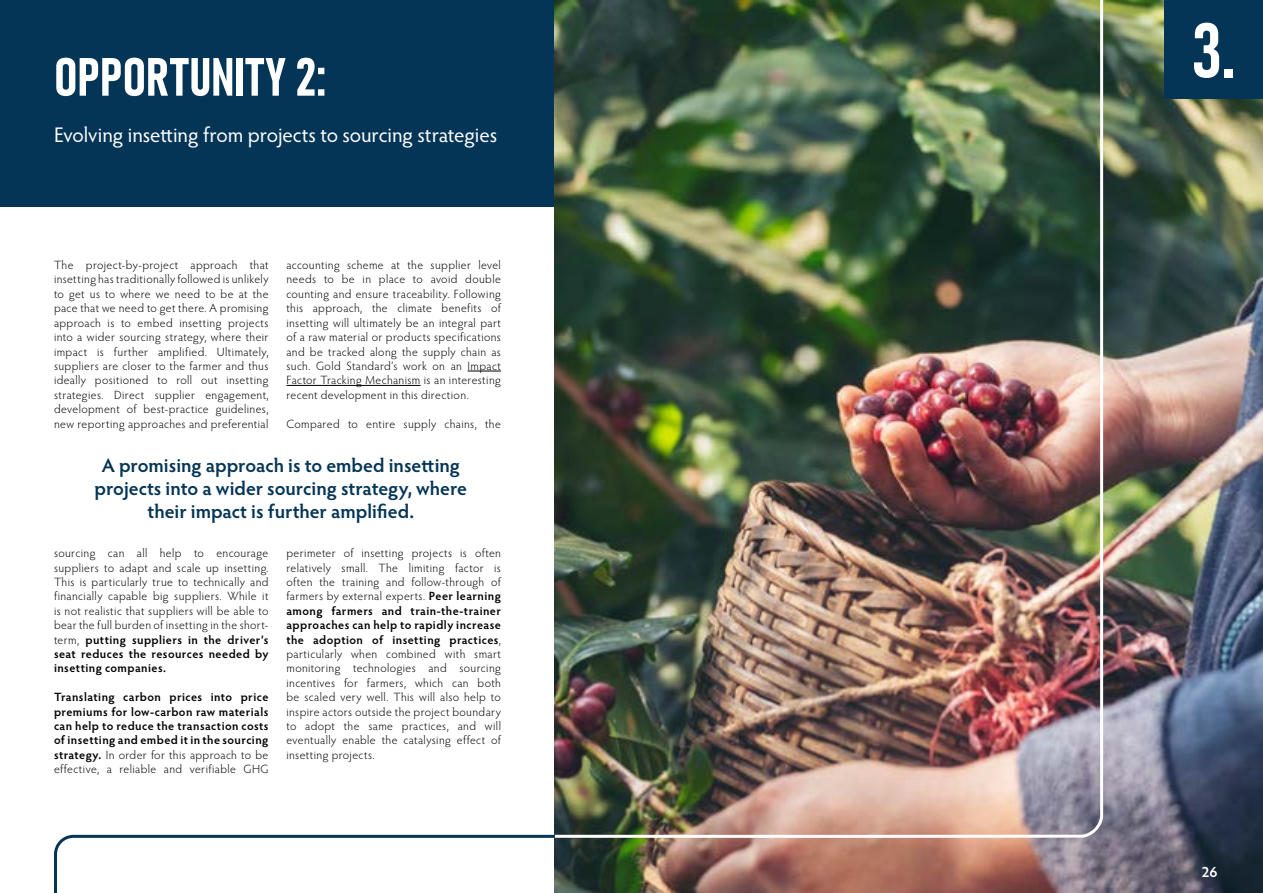
<style>
.page{position:relative;width:1263px;height:893px;background:#fff}
.page>*{position:absolute;margin:0;border:0;box-sizing:border-box;transform-origin:0 0}
.t1{font:76.35px "Bahnschrift";color:#fff}
.t2{font:52.95px "Bahnschrift";color:#fff}
.t3{font:21.15px "Hypatia Sans Pro";letter-spacing:-.005em;color:#fff}
.t4{font:600 19.5px/23.4px "Hypatia Sans Pro";color:#043556;text-align:center}
.t5{font:600 15px "Hypatia Sans Pro";color:#fff}
.t6{font:300 12px/14.4px "Hypatia Sans Pro";letter-spacing:.03em;color:#000;text-align:justify}
.t7{font:600 12px/14.4px "Hypatia Sans Pro";letter-spacing:.035em;color:#000;text-align:justify}
.s1{font-weight:600}
.s2{font-weight:300}
</style>
<div class="page">
<svg style="left:54px;top:834px;width:501px;height:59px"></svg>
<div style="left:0;top:0;width:1239px;height:206px;background:#043556"></div>
<img style="left:555px;top:0;width:708px;height:893px">
<hr style="left:468px;top:371px;width:33px;height:1px;background:#000">
<hr style="left:286px;top:385px;width:135px;height:1px;background:#000">
<div style="left:1164px;top:0;width:99px;height:99px;background:#043556"></div>
<img style="left:552px;top:0;width:552px;height:839px">
<h2 class="t2" style="left:54px;top:37px;width:273px">OPPORTUNITY 2:</h2>
<h3 class="t3" style="left:54px;top:121px;width:445px">Evolving insetting from projects to sourcing strategies</h3>
<p class="t6" style="left:54px;top:258px;width:216px">The project-by-project approach that insetting has traditionally followed is unlikely to get us to where we need to be at the pace that we need to get there. A promising approach is to embed insetting projects into a wider sourcing strategy, where their impact is further amplified. Ultimately, suppliers are closer to the farmer and thus ideally positioned to roll out insetting strategies. Direct supplier engagement, development of best-practice guidelines, new reporting approaches and preferential</p>
<p class="t6" style="left:286px;top:258px;width:216px">accounting scheme at the supplier level needs to be in place to avoid double counting and ensure traceability. Following this approach, the climate benefits of insetting will ultimately be an integral part of a raw material or products specifications and be tracked along the supply chain as such. Gold Standard’s work on an Impact Factor Tracking Mechanism is an interesting recent development in this direction.</p>
<p class="t6" style="left:286px;top:416px;width:216px">Compared to entire supply chains, the</p>
<h3 class="t4" style="left:95px;top:452px;width:374px">A promising approach is to embed insetting projects into a wider sourcing strategy, where their impact is further amplified.</h3>
<p class="t6" style="left:54px;top:546px;width:216px">sourcing can all help to encourage suppliers to adapt and scale up insetting.<br>This is particularly true to technically and financially capable big suppliers. While it is not realistic that suppliers will be able to bear the full burden of insetting in the short&shy;term, <span class="s1">putting suppliers in the driver’s seat reduces the resources needed by insetting companies.</span></p>
<p class="t7" style="left:54px;top:689px;width:216px">Translating carbon prices into price premiums for low-carbon raw materials can help to reduce the transaction costs of insetting and embed it in the sourcing strategy. <span class="s2">In order for this approach to be effective, a reliable and verifiable GHG</span></p>
<p class="t6" style="left:286px;top:546px;width:216px">perimeter of insetting projects is often relatively small. The limiting factor is often the training and follow-through of farmers by external experts. <span class="s1">Peer learning among farmers and train-the-trainer approaches can help to rapidly increase the adoption of insetting practices</span>, particularly when combined with smart monitoring technologies and sourcing incentives for farmers, which can both be scaled very well. This will also help to inspire actors outside the project boundary to adopt the same practices, and will eventually enable the catalysing effect of insetting projects.</p>
<h1 class="t1" style="left:1192px;top:-7px;width:45px">3.</h1>
<p class="t5" style="left:1201px;top:861px;width:18px">26</p>
</div>
